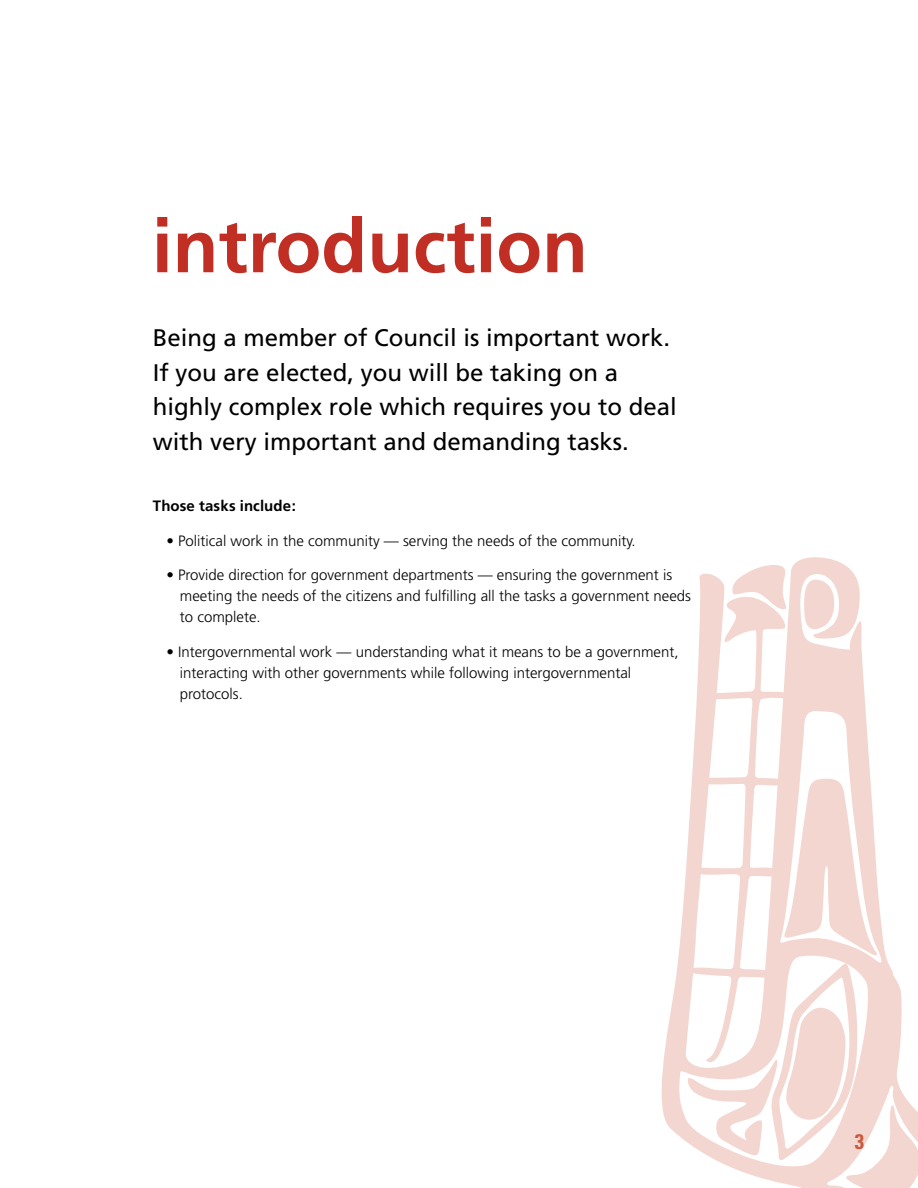
<style>
.page{position:relative;width:918px;height:1188px;background:#fff}
.page>*{position:absolute;margin:0;border:0;box-sizing:border-box;transform-origin:0 0}
.t1{font:700 75px "Frutiger";color:#c12e24}
.t2{font:24px/34.5px "Frutiger";color:#000}
.t3{font:700 condensed 21px "Univers";color:#ca5a3e}
.t4{font:300 15px/21px "Frutiger";color:#000}
.t5{font:700 15px "Frutiger";letter-spacing:.01em;color:#000}
</style>
<div class="page">
<svg style="left:662px;top:557px;width:204px;height:578px"></svg>
<svg style="left:678px;top:707px;width:240px;height:481px"></svg>
<h1 class="t1" style="left:152px;top:202px;width:438px">introduction</h1>
<h2 class="t2" style="left:153px;top:321px;width:526px">Being a member of Council is important work.<br>If you are elected, you will be taking on a highly complex role which requires you to deal with very important and demanding tasks.</h2>
<p class="t5" style="left:153px;top:497px;width:145px">Those tasks include:</p>
<p class="t4" style="left:166px;top:530px;width:471px">• Political work in the community — serving the needs of the community.</p>
<p class="t4" style="left:180px;top:565px;width:513px;text-indent:-14px">• Provide direction for government departments — ensuring the government is meeting the needs of the citizens and fulfilling all the tasks a government needs to complete.</p>
<p class="t4" style="left:180px;top:641px;width:500px;text-indent:-14px">• Intergovernmental work — understanding what it means to be a government, interacting with other governments while following intergovernmental protocols.</p>
<h3 class="t3" style="left:855px;top:1129px;width:11px">3</h3>
</div>
